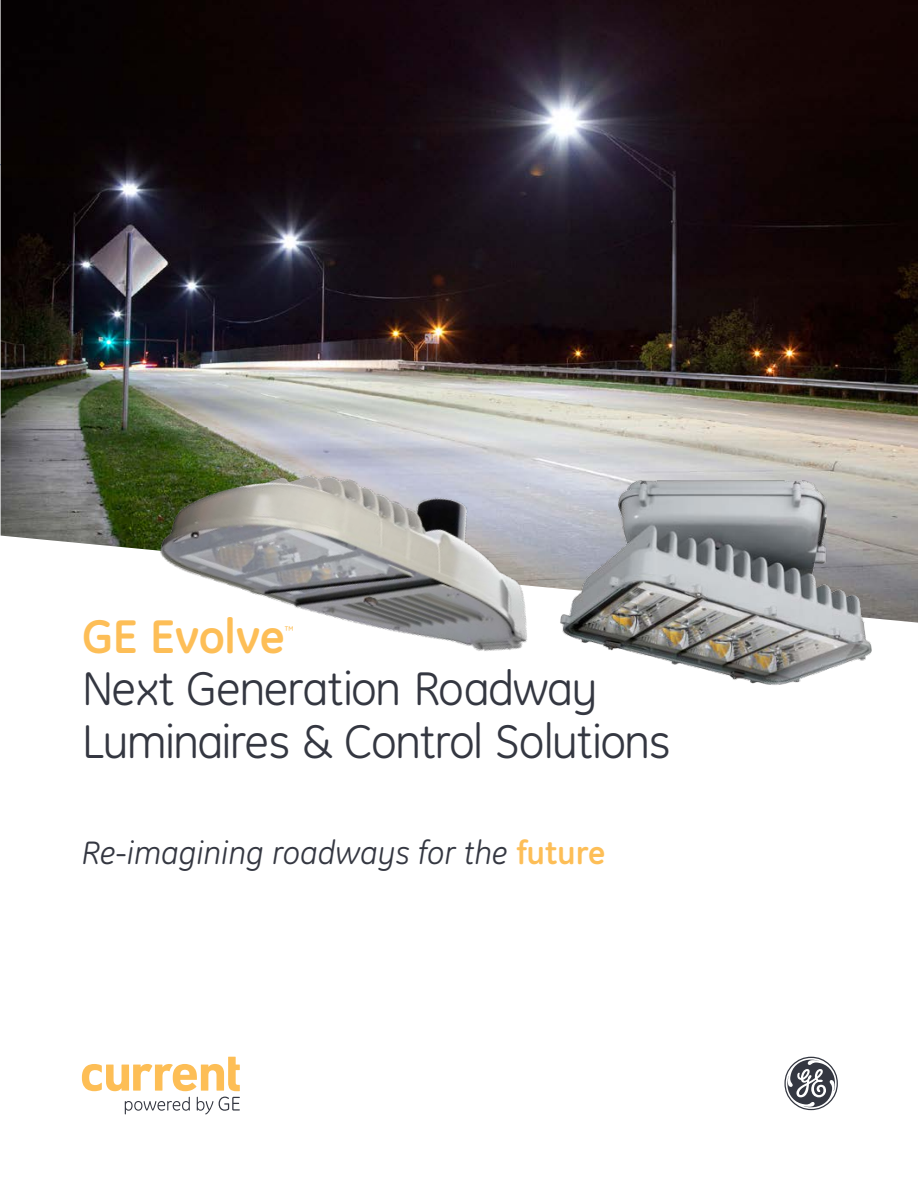
<style>
.page{position:relative;width:918px;height:1188px;background:#fff}
.page>*{position:absolute;margin:0;border:0;box-sizing:border-box;transform-origin:0 0}
.t1{font:48px/52.5px "GE Inspira";letter-spacing:-.03em;color:#343741}
.t2{font:700 48px "GE Inspira";letter-spacing:-.005em;color:#fdbe57}
.t3{font:italic 33px "GE Inspira";color:#343741}
.t4{font:11.4px "GE Inspira";color:#fdbe57}
.s1{font-weight:700;font-style:normal;color:#fdbe57}
</style>
<div class="page">
<img style="left:1px;top:0;width:917px;height:623px">
<svg style="left:82px;top:1057px;width:158px;height:34px"></svg>
<svg style="left:125px;top:1097px;width:65px;height:17px"></svg>
<svg style="left:197px;top:1097px;width:16px;height:17px"></svg>
<svg style="left:219px;top:1097px;width:21px;height:14px"></svg>
<svg style="left:784px;top:1057px;width:54px;height:53px"></svg>
<img style="left:135px;top:376px;width:463px;height:275px">
<img style="left:544px;top:464px;width:338px;height:221px">
<p class="t2" style="left:82px;top:605px;width:205px">GE Evolve</p>
<p class="t4" style="left:285px;top:624px;width:11px">™</p>
<p class="t1" style="left:82px;top:662px;width:590px">Next Generation Roadway<br>Luminaires &amp; Control Solutions</p>
<p class="t3" style="left:82px;top:833px;width:525px">Re-imagining roadways for the <span class="s1">future</span></p>
</div>
